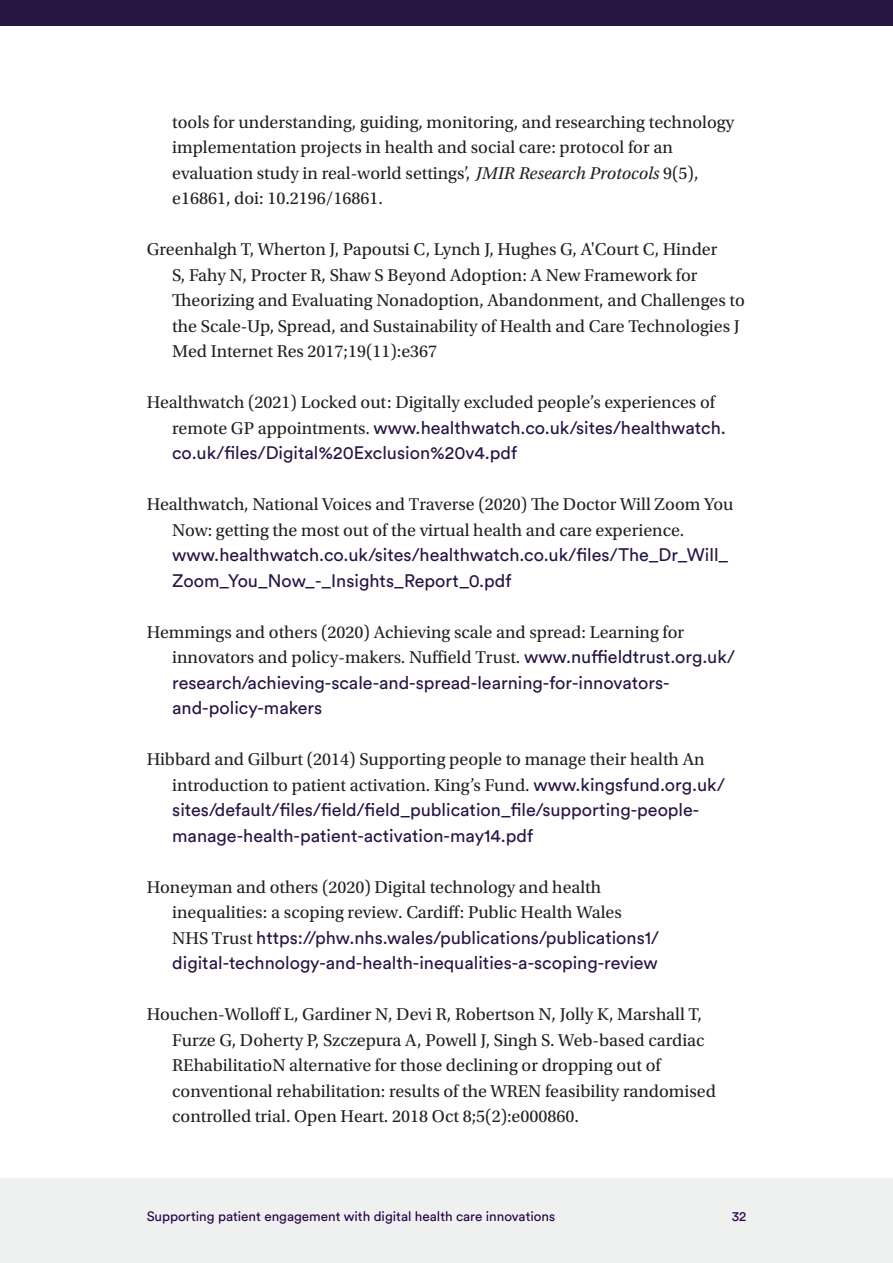
<style>
.page{position:relative;width:893px;height:1263px;background:#fff}
.page>*{position:absolute;margin:0;border:0;box-sizing:border-box;transform-origin:0 0}
.Bibliography{font:18px/25.5px "Utopia Std";color:#231f20}
.Bibliography-2{font:18px/25.5px "Circular Pro";color:#271544}
.t1{font:13.5px "Circular Pro";color:#280048}
.s1{font-style:italic}
.s2{font-family:"Circular Pro";color:#271544}
.s3{font-family:"Utopia Std";color:#231f20}
</style>
<div class="page">
<div style="left:0;top:0;width:893px;height:26px;background:#271544"></div>
<div style="left:0;top:1179px;width:893px;height:84px;background:#eff0f0"></div>
<p class="Bibliography" style="left:172px;top:109px;width:564px">tools for understanding, guiding, monitoring, and researching technology implementation projects in health and social care: protocol for an evaluation study in real-world settings’, <span class="s1">JMIR Research Protocols</span> 9(5), e16861, doi: 10.2196/16861.</p>
<p class="Bibliography" style="left:172px;top:237px;width:574px;text-indent:-26px">Greenhalgh T, Wherton J, Papoutsi C, Lynch J, Hughes G, A'Court C, Hinder<br>S, Fahy N, Procter R, Shaw S Beyond Adoption: A New Framework for Theorizing and Evaluating Nonadoption, Abandonment, and Challenges to the Scale-Up, Spread, and Sustainability of Health and Care Technologies J Med Internet Res 2017;19(11):e367</p>
<p class="Bibliography" style="left:172px;top:390px;width:555px;text-indent:-26px">Healthwatch (2021) Locked out: Digitally excluded people’s experiences of remote GP appointments. <span class="s2">www.healthwatch.co.uk/sites/healthwatch. co.uk/files/Digital%20Exclusion%20v4.pdf</span></p>
<p class="Bibliography" style="left:172px;top:492px;width:563px;text-indent:-26px">Healthwatch, National Voices and Traverse (2020) The Doctor Will Zoom You Now: getting the most out of the virtual health and care experience. <span class="s2">www.healthwatch.co.uk/sites/healthwatch.co.uk/files/The_Dr_Will_ Zoom_You_Now_-_Insights_Report_0.pdf</span></p>
<p class="Bibliography-2" style="left:172px;top:618px;width:564px;text-indent:-26px"><span class="s3">Hemmings and others (2020) Achieving scale and spread: Learning for innovators and policy-makers. Nuffield Trust.</span> www.nuffieldtrust.org.uk/ research/achieving-scale-and-spread-learning-for-innovators&shy;and-policy-makers</p>
<p class="Bibliography-2" style="left:172px;top:745px;width:554px;text-indent:-26px"><span class="s3">Hibbard and Gilburt (2014) Supporting people to manage their health An introduction to patient activation. King’s Fund.</span> www.kingsfund.org.uk/ sites/default/files/field/field_publication_file/supporting-people&shy;manage-health-patient-activation-may14.pdf</p>
<p class="Bibliography" style="left:172px;top:874px;width:488px;text-indent:-26px">Honeyman and others (2020) Digital technology and health inequalities: a scoping review. Cardiff: Public Health Wales NHS Trust <span class="s2">https://phw.nhs.wales/publications/publications1/ digital-technology-and-health-inequalities-a-scoping-review</span></p>
<p class="Bibliography" style="left:172px;top:1002px;width:545px;text-indent:-26px">Houchen-Wolloff L, Gardiner N, Devi R, Robertson N, Jolly K, Marshall T, Furze G, Doherty P, Szczepura A, Powell J, Singh S. Web-based cardiac REhabilitatioN alternative for those declining or dropping out of conventional rehabilitation: results of the WREN feasibility randomised controlled trial. Open Heart. 2018 Oct 8;5(2):e000860.</p>
<p class="t1" style="left:147px;top:1207px;width:410px">Supporting patient engagement with digital health care innovations</p>
<p class="t1" style="left:732px;top:1207px;width:16px">32</p>
</div>
